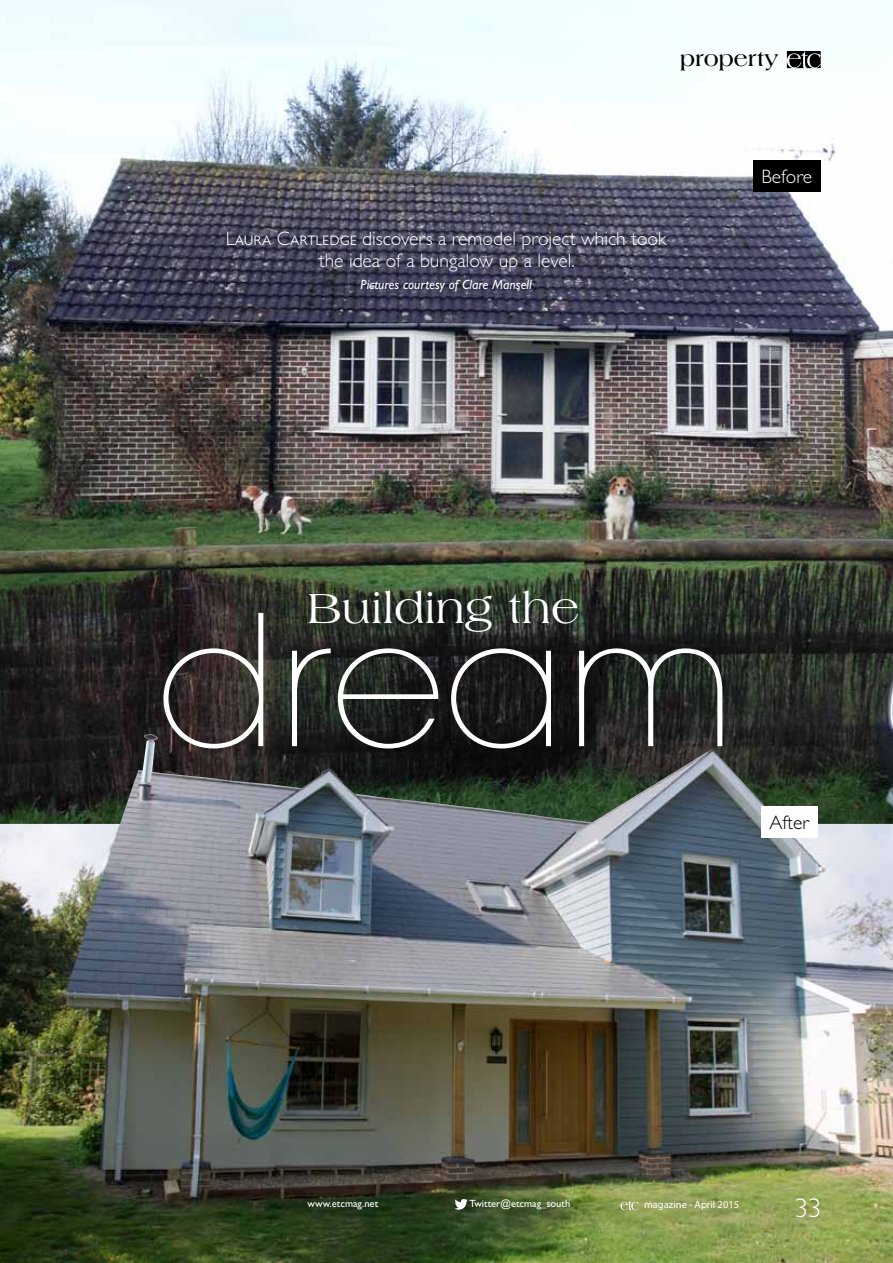
<style>
.page{position:relative;width:893px;height:1263px;background:#fff}
.page>*{position:absolute;margin:0;border:0;box-sizing:border-box;transform-origin:0 0}
.t1{font:200 180px "Avant Garde";color:#fff}
.t2{font:45px "Americana";color:#fff}
.t3{font:300 27px "Gill Sans";color:#fff}
.t4{font:700 22.5px "Americana";color:#000}
.t5{font:300 19.5px/22.5px "Gill Sans";color:#fff;text-align:center}
.t6{font:300 19.5px "Gill Sans";color:#000}
.t7{font:italic 13.5px "Gill Sans";color:#fff}
.t8{font:10.5px "Gill Sans CE";color:#fff}
.t9{font:10.5px "Myriad Pro";color:#fff}
.s1{font-family:"Gill Sans Light SC";font-weight:400}
</style>
<div class="page">
<img style="left:0;top:824px;width:893px;height:439px">
<img style="left:0;top:0;width:893px;height:824px">
<svg style="left:787px;top:51px;width:34px;height:17px"></svg>
<svg style="left:620px;top:1200px;width:18px;height:10px"></svg>
<svg style="left:455px;top:1199px;width:13px;height:11px"></svg>
<div style="left:761px;top:806px;width:56px;height:32px;background:#fff"></div>
<div style="left:753px;top:160px;width:68px;height:31px;background:#000"></div>
<p class="t4" style="left:680px;top:45px;width:100px">property</p>
<p class="t5" style="left:226px;top:227px;width:442px"><span class="s1">Laura Cartledge</span> discovers a remodel project which took the idea of a bungalow up a level.</p>
<p class="t7" style="left:361px;top:277px;width:173px">Pictures courtesy of Clare Mansell</p>
<p class="t5" style="left:762px;top:165px;width:52px">Before</p>
<h2 class="t2" style="left:307px;top:583px;width:274px">Building the</h2>
<h1 class="t1" style="left:156px;top:575px;width:581px">dream</h1>
<p class="t6" style="left:769px;top:812px;width:41px">After</p>
<p class="t8" style="left:308px;top:1197px;width:72px">www.etcmag.net</p>
<p class="t8" style="left:470px;top:1197px;width:102px">Twitter@etcmag_south</p>
<p class="t9" style="left:644px;top:1198px;width:97px">magazine - April 2015</p>
<h3 class="t3" style="left:794px;top:1193px;width:28px">33</h3>
</div>
